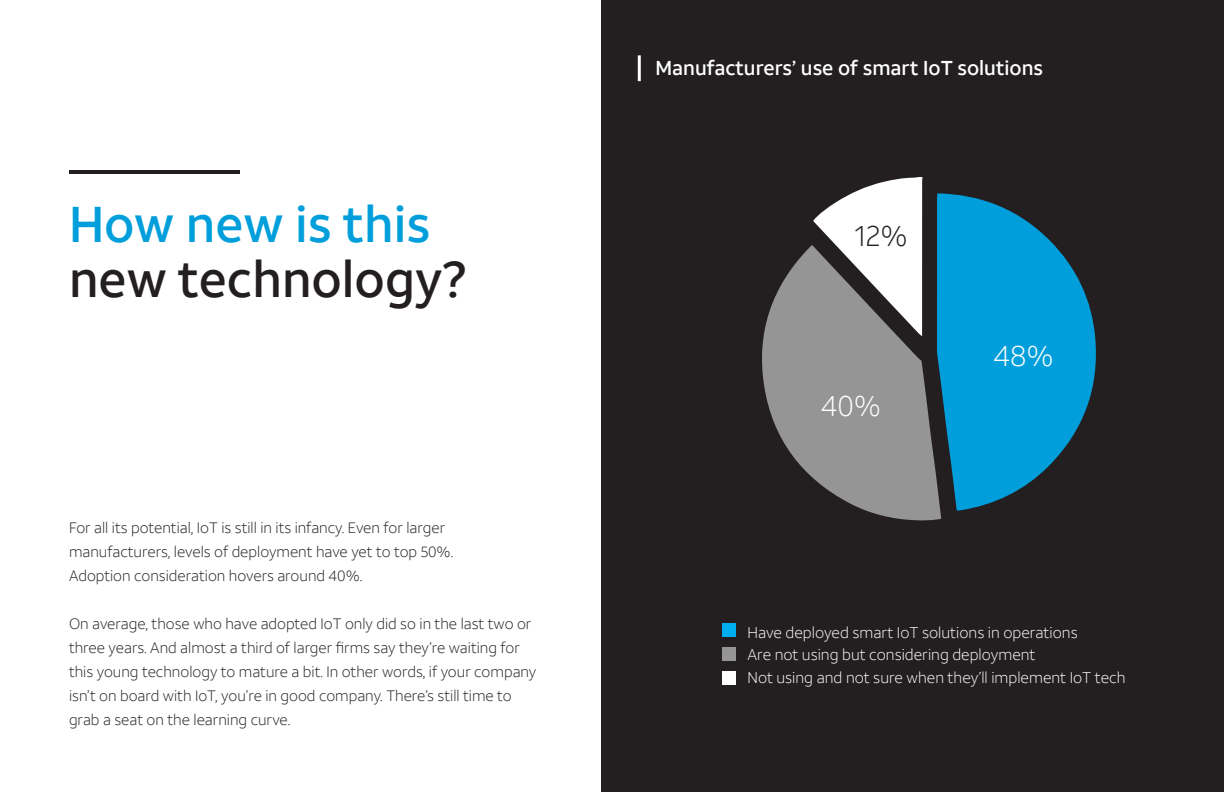
<style>
.page{position:relative;width:1224px;height:792px;background:#fff}
.page>*{position:absolute;margin:0;border:0;box-sizing:border-box;transform-origin:0 0}
.t1{font:500 50px/55.5px "ATT Aleck Sans";color:#231f20}
.t2{font:300 29px "ATT Aleck Sans";color:#fff}
.t3{font:300 29px "ATT Aleck Sans";color:#231f20}
.t4{font:500 20px "ATT Aleck Sans";color:#fff}
.t5{font:300 15.4px/22.7px "ATT Aleck Sans";color:#fff}
.t6{font:300 15px/24px "ATT Aleck Sans";color:#231f20}
.s1{color:#009fdb}
</style>
<div class="page">
<div style="left:602px;top:0;width:622px;height:792px;background:#231f20"></div>
<hr style="left:69px;top:170px;width:171px;height:4px;background:#231f20">
<hr style="left:638px;top:55px;width:3px;height:26px;background:#fff">
<svg style="left:937px;top:193px;width:159px;height:318px;fill:#009fdb"></svg>
<svg style="left:762px;top:245px;width:179px;height:276px;fill:#959595"></svg>
<svg style="left:813px;top:177px;width:109px;height:159px"></svg>
<div style="left:722px;top:623px;width:14px;height:14px;background:#00aeef"></div>
<div style="left:722px;top:648px;width:14px;height:13px;background:#959595"></div>
<div style="left:722px;top:672px;width:14px;height:13px;background:#fff"></div>
<p class="t1" style="left:69px;top:197px;width:399px"><span class="s1">How new is this </span>new technology?</p>
<p class="t6" style="left:69px;top:516px;width:386px">For all its potential, IoT is still in its infancy. Even for larger manufacturers, levels of deployment have yet to top 50%.<br>Adoption consideration hovers around 40%.</p>
<p class="t6" style="left:69px;top:612px;width:469px">On average, those who have adopted IoT only did so in the last two or three years. And almost a third of larger firms say they’re waiting for this young technology to mature a bit. In other words, if your company isn’t on board with IoT, you’re in good company. There’s still time to grab a seat on the learning curve.</p>
<p class="t4" style="left:655px;top:55px;width:389px">Manufacturers’ use of smart IoT solutions</p>
<p class="t3" style="left:854px;top:219px;width:55px">12%</p>
<p class="t2" style="left:821px;top:388px;width:62px">40%</p>
<p class="t2" style="left:994px;top:338px;width:62px">48%</p>
<p class="t5" style="left:748px;top:621px;width:380px">Have deployed smart IoT solutions in operations<br>Are not using but considering deployment<br>Not using and not sure when they’ll implement IoT tech</p>
</div>
